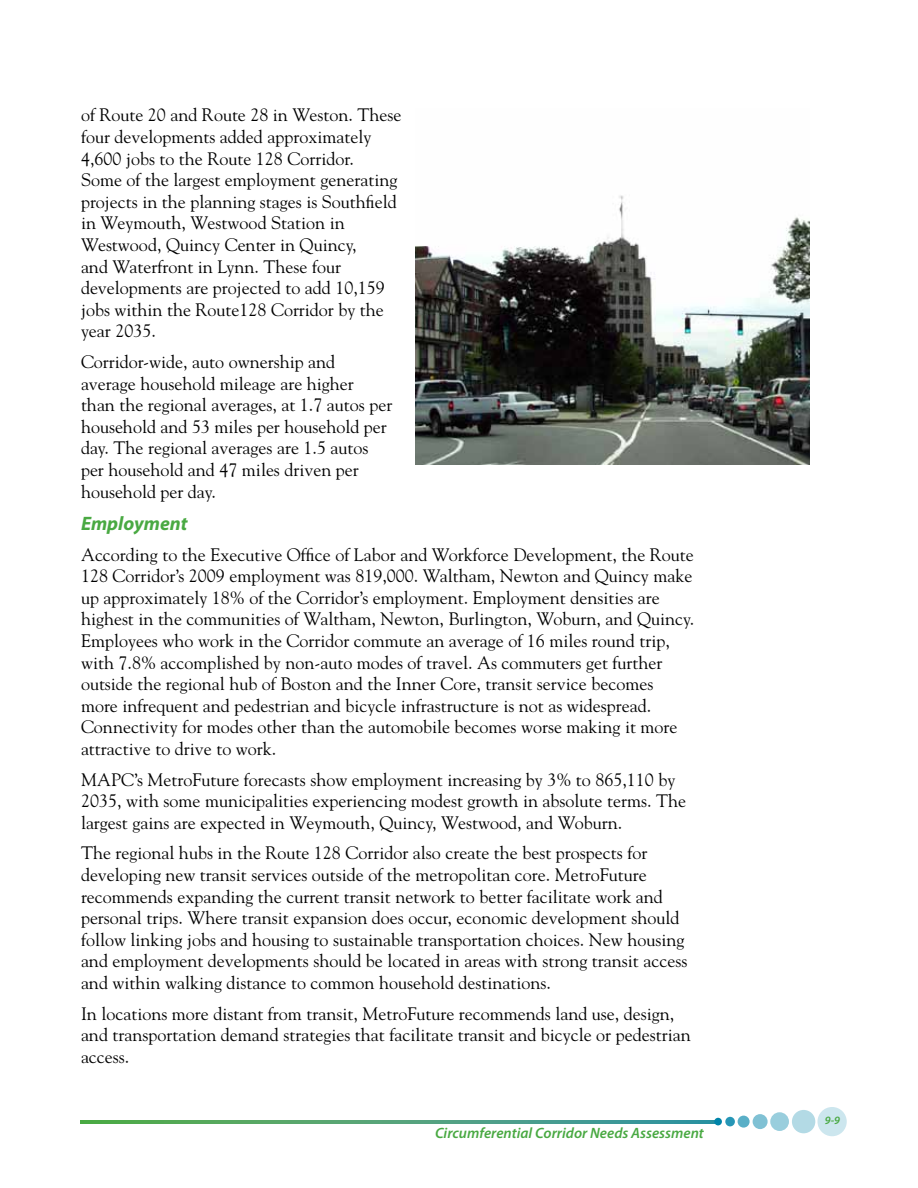
<style>
.page{position:relative;width:918px;height:1188px;background:#fff}
.page>*{position:absolute;margin:0;border:0;box-sizing:border-box;transform-origin:0 0}
.t1{font:italic 700 19.5px "Myriad Pro";color:#49a942}
.t2{font:18px/21.6px "Goudy Std";color:#000}
.t3{font:italic 600 15px "Myriad Pro";color:#49a942}
.t4{font:italic 600 11.25px "Myriad Pro";color:#49a942}
</style>
<div class="page">
<svg style="left:80px;top:1120px;width:634px;height:3px"></svg>
<div style="left:818px;top:1107px;width:29px;height:29px;background:#cce6ee;border-radius:50%"></div>
<div style="left:792px;top:1110px;width:23px;height:23px;background:#b3dae5;border-radius:50%"></div>
<div style="left:770px;top:1112px;width:19px;height:19px;background:#99cedd;border-radius:50%"></div>
<div style="left:753px;top:1114px;width:15px;height:15px;background:#80c1d4;border-radius:50%"></div>
<div style="left:738px;top:1116px;width:12px;height:12px;background:#59afc7;border-radius:50%"></div>
<div style="left:725px;top:1117px;width:10px;height:9px;background:#2696b6;border-radius:50%"></div>
<div style="left:714px;top:1118px;width:8px;height:7px;background:#0084a9;border-radius:50%"></div>
<img style="left:416px;top:195px;width:394px;height:269px">
<p class="t2" style="left:81px;top:104px;width:322px">of Route 20 and Route 28 in Weston. These four developments added approximately 4,600 jobs to the Route 128 Corridor.<br>Some of the largest employment generating projects in the planning stages is Southfield in Weymouth, Westwood Station in Westwood, Quincy Center in Quincy,<br>and Waterfront in Lynn. These four developments are projected to add 10,159 jobs within the Route128 Corridor by the year 2035.</p>
<p class="t2" style="left:81px;top:351px;width:313px">Corridor-wide, auto ownership and average household mileage are higher than the regional averages, at 1.7 autos per household and 53 miles per household per day. The regional averages are 1.5 autos per household and 47 miles driven per household per day.</p>
<p class="t1" style="left:81px;top:511px;width:108px">Employment</p>
<p class="t2" style="left:81px;top:543px;width:615px">According to the Executive Office of Labor and Workforce Development, the Route 128 Corridor’s 2009 employment was 819,000. Waltham, Newton and Quincy make up approximately 18% of the Corridor’s employment. Employment densities are highest in the communities of Waltham, Newton, Burlington, Woburn, and Quincy.<br>Employees who work in the Corridor commute an average of 16 miles round trip, with 7.8% accomplished by non-auto modes of travel. As commuters get further outside the regional hub of Boston and the Inner Core, transit service becomes more infrequent and pedestrian and bicycle infrastructure is not as widespread.<br>Connectivity for modes other than the automobile becomes worse making it more attractive to drive to work.</p>
<p class="t2" style="left:81px;top:768px;width:607px">MAPC’s MetroFuture forecasts show employment increasing by 3% to 865,110 by<br>2035, with some municipalities experiencing modest growth in absolute terms. The largest gains are expected in Weymouth, Quincy, Westwood, and Woburn.</p>
<p class="t2" style="left:81px;top:842px;width:608px">The regional hubs in the Route 128 Corridor also create the best prospects for developing new transit services outside of the metropolitan core. MetroFuture recommends expanding the current transit network to better facilitate work and personal trips. Where transit expansion does occur, economic development should follow linking jobs and housing to sustainable transportation choices. New housing and employment developments should be located in areas with strong transit access and within walking distance to common household destinations.</p>
<p class="t2" style="left:81px;top:1002px;width:611px">In locations more distant from transit, MetroFuture recommends land use, design, and transportation demand strategies that facilitate transit and bicycle or pedestrian access.</p>
<p class="t3" style="left:435px;top:1124px;width:270px">Circumferential Corridor Needs Assessment</p>
<p class="t4" style="left:825px;top:1113px;width:17px">9-9</p>
</div>
